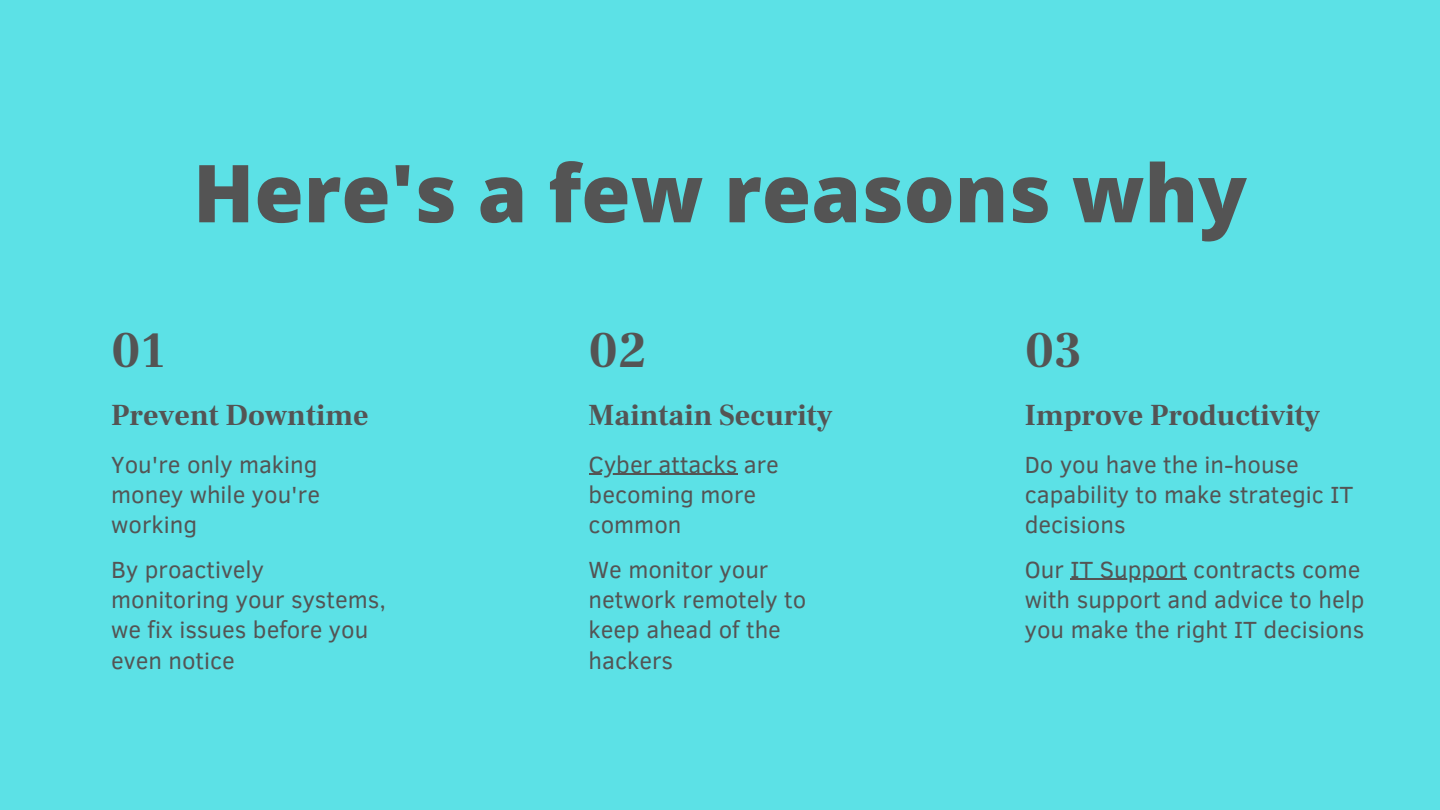
<style>
.page{position:relative;width:1440px;height:810px;background:#5ce1e6}
.page>*{position:absolute;margin:0;border:0;box-sizing:border-box;transform-origin:0 0}
.t1{font:800 80px "Open Sans";color:#545454}
.t2{font:700 50px "Frank Ruhl Libre";color:#545454}
.t3{font:700 30px "Frank Ruhl Libre";color:#545454}
.t4{font:24px/30.3px "Clear Sans";color:#545454}
</style>
<div class="page">
<hr style="left:589px;top:474px;width:148px;height:1px;background:#545454">
<hr style="left:1070px;top:579px;width:117px;height:1px;background:#545454">
<h1 class="t1" style="left:193px;top:137px;width:1055px">Here's a few reasons why</h1>
<h2 class="t2" style="left:111px;top:319px;width:56px">01</h2>
<h2 class="t2" style="left:589px;top:319px;width:60px">02</h2>
<h2 class="t2" style="left:1025px;top:319px;width:59px">03</h2>
<p class="t3" style="left:111px;top:397px;width:259px">Prevent Downtime</p>
<p class="t4" style="left:111px;top:448px;width:210px;text-align:justify">You're only making money while you're working</p>
<p class="t4" style="left:111px;top:553px;width:276px">By proactively monitoring your systems, we fix issues before you even notice</p>
<p class="t3" style="left:589px;top:397px;width:245px">Maintain Security</p>
<p class="t4" style="left:589px;top:448px;width:192px">Cyber attacks are becoming more common</p>
<p class="t4" style="left:589px;top:553px;width:219px">We monitor your network remotely to keep ahead of the hackers</p>
<p class="t3" style="left:1025px;top:397px;width:297px">Improve Productivity</p>
<p class="t4" style="left:1025px;top:448px;width:330px">Do you have the in-house capability to make strategic IT decisions</p>
<p class="t4" style="left:1025px;top:553px;width:341px">Our IT Support contracts come with support and advice to help you make the right IT decisions</p>
</div>
